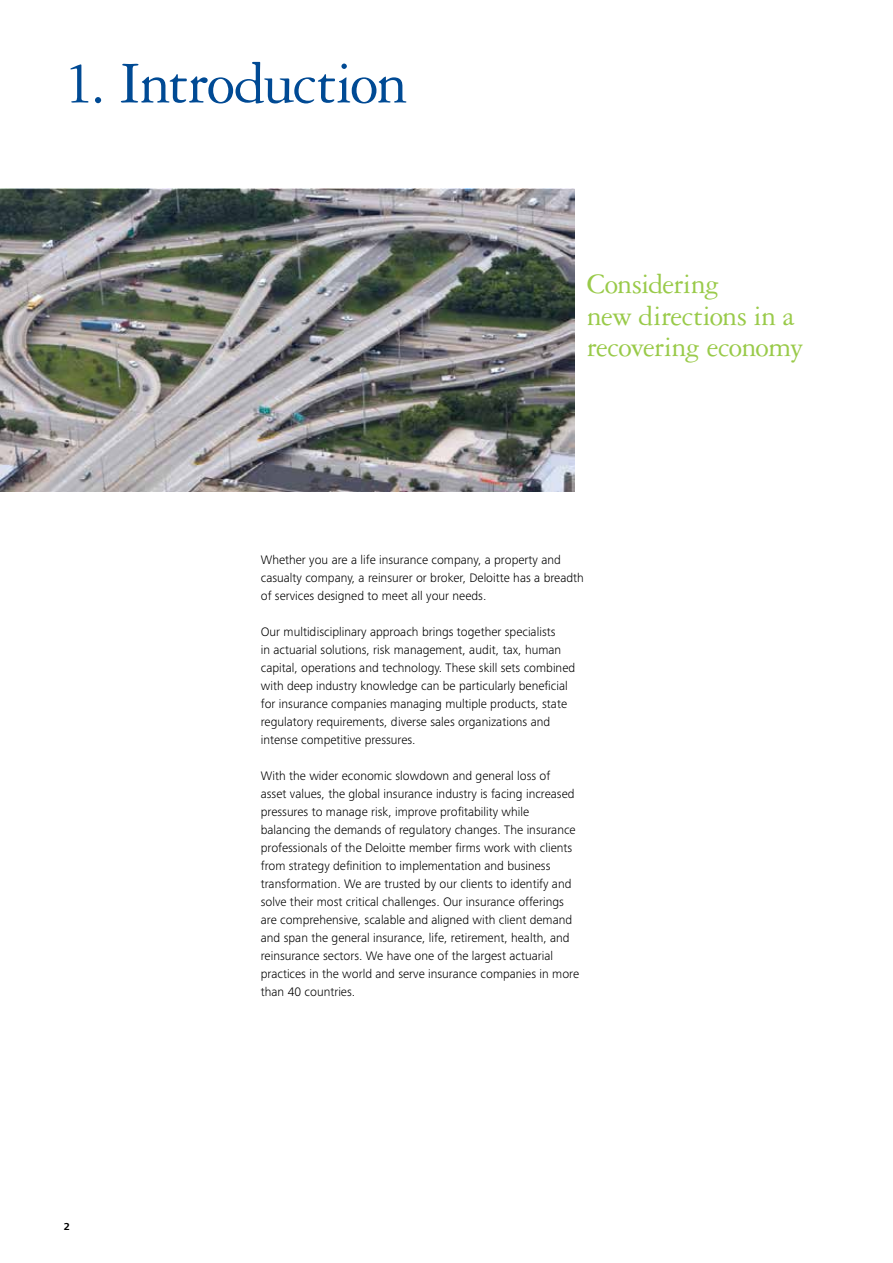
<style>
.page{position:relative;width:893px;height:1263px;background:#fff}
.page>*{position:absolute;margin:0;border:0;box-sizing:border-box;transform-origin:0 0}
.t1{font:63px "Garamond 3 LT Std";letter-spacing:-.025em;color:#004a94}
.t2{font:30px/31.5px "Garamond 3 LT Std";letter-spacing:-.025em;color:#99ca49}
.t3{font:300 12.75px/18px "Frutiger Next Pro";color:#000}
.t4{font:700 10.5px "Frutiger Next Pro";color:#000}
</style>
<div class="page">
<img style="left:0;top:189px;width:574px;height:303px">
<h1 class="t1" style="left:64px;top:49px;width:345px">1. Introduction</h1>
<h2 class="t2" style="left:587px;top:269px;width:218px">Considering<br>new directions in a recovering economy</h2>
<p class="t4" style="left:64px;top:1220px;width:8px">2</p>
<p class="t3" style="left:261px;top:551px;width:325px">Whether you are a life insurance company, a property and casualty company, a reinsurer or broker, Deloitte has a breadth of services designed to meet all your needs.</p>
<p class="t3" style="left:261px;top:623px;width:316px">Our multidisciplinary approach brings together specialists<br>in actuarial solutions, risk management, audit, tax, human capital, operations and technology. These skill sets combined with deep industry knowledge can be particularly beneficial for insurance companies managing multiple products, state regulatory requirements, diverse sales organizations and intense competitive pressures.</p>
<p class="t3" style="left:261px;top:767px;width:320px">With the wider economic slowdown and general loss of asset values, the global insurance industry is facing increased pressures to manage risk, improve profitability while balancing the demands of regulatory changes. The insurance professionals of the Deloitte member firms work with clients from strategy definition to implementation and business transformation. We are trusted by our clients to identify and solve their most critical challenges. Our insurance offerings are comprehensive, scalable and aligned with client demand and span the general insurance, life, retirement, health, and reinsurance sectors. We have one of the largest actuarial practices in the world and serve insurance companies in more than 40 countries.</p>
</div>
